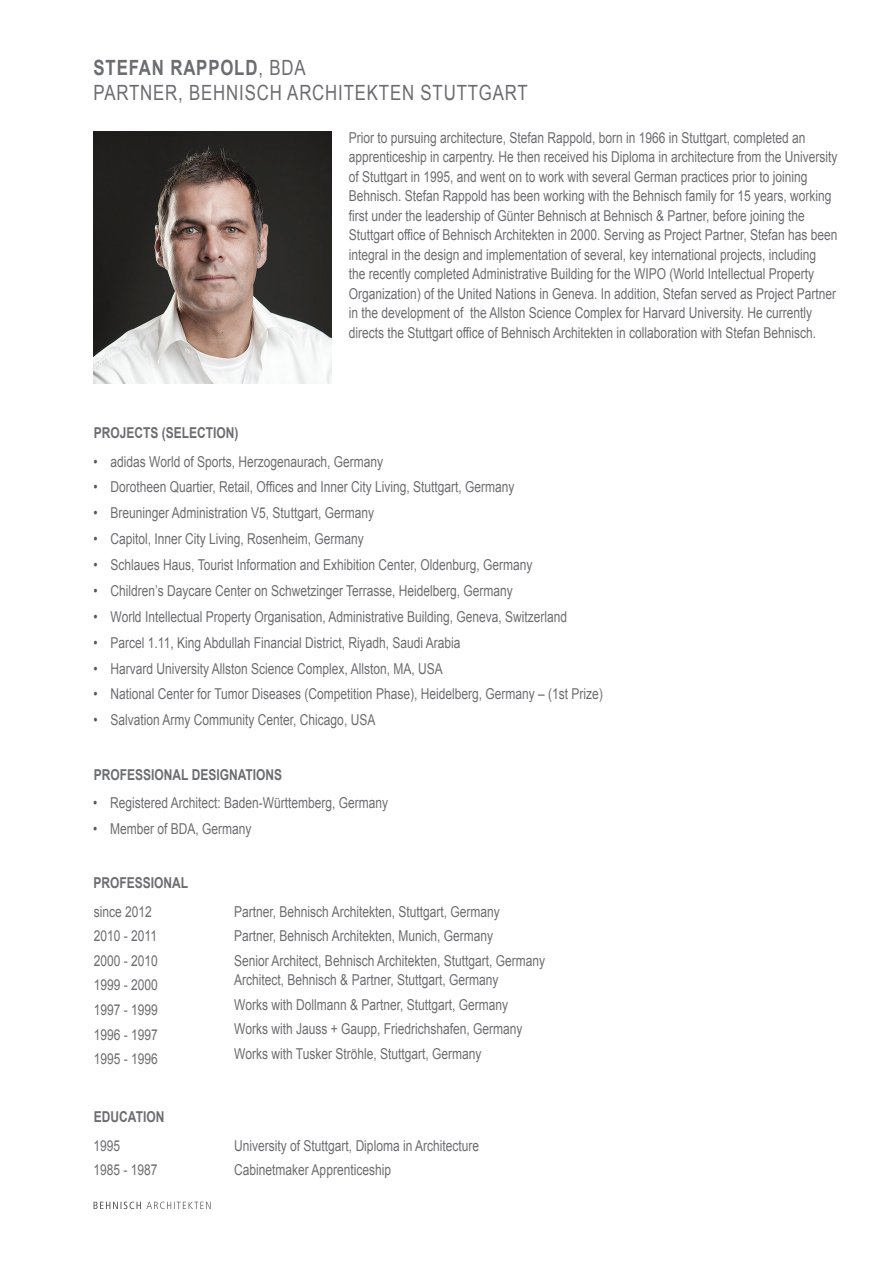
<style>
.page{position:relative;width:893px;height:1263px;background:#fff}
.page>*{position:absolute;margin:0;border:0;box-sizing:border-box;transform-origin:0 0}
.t1{font:21px/25.2px "Arial";letter-spacing:.05em;color:#6c6d70;scale:.8 1}
.t2{font:15px/24.6px "Arial";color:#6c6d70;scale:.8 1}
.t3{font:700 15px "Arial";color:#6c6d70;scale:.8 1}
.s1{font-weight:700}
.s2{color:#57585a}
</style>
<div class="page">
<svg style="left:94px;top:1201px;width:117px;height:8px"></svg>
<img style="left:94px;top:132px;width:237px;height:252px">
<h1 class="t1" style="left:94px;top:55px;width:544px"><span class="s1">STEFAN RAPPOLD</span>, BDA<br>PARTNER, BEHNISCH ARCHITEKTEN STUTTGART</h1>
<p class="t2" style="left:349px;top:128px;width:612px;line-height:19.5px">Prior to pursuing architecture, Stefan Rappold, born in 1966 in Stuttgart, completed an apprenticeship in carpentry. He then received his Diploma in architecture from the University of Stuttgart in 1995, and went on to work with several German practices prior to joining Behnisch. Stefan Rappold has been working with the Behnisch family for 15 years, working first under the leadership of Günter Behnisch at Behnisch &amp; Partner, before joining the Stuttgart office of Behnisch Architekten in 2000. Serving as Project Partner, Stefan has been integral in the design and implementation of several, key international projects, including<br>the recently completed Administrative Building for the WIPO (World Intellectual Property Organization) of the United Nations in Geneva. In addition, Stefan served as Project Partner in the development of the Allston Science Complex for Harvard University. He currently directs the Stuttgart office of Behnisch Architekten in collaboration with Stefan Behnisch.</p>
<p class="t3" style="left:94px;top:422px;width:182px">PROJECTS (SELECTION)</p>
<p class="t2" style="left:94px;top:449px;width:363px"><span class="s2">•</span> adidas World of Sports, Herzogenaurach, Germany</p>
<p class="t2" style="left:94px;top:475px;width:528px"><span class="s2">•</span> Dorotheen Quartier, Retail, Offices and Inner City Living, Stuttgart, Germany</p>
<p class="t2" style="left:94px;top:501px;width:352px"><span class="s2">•</span> Breuninger Administration V5, Stuttgart, Germany</p>
<p class="t2" style="left:94px;top:527px;width:340px"><span class="s2">•</span> Capitol, Inner City Living, Rosenheim, Germany</p>
<p class="t2" style="left:94px;top:553px;width:550px"><span class="s2">•</span> Schlaues Haus, Tourist Information and Exhibition Center, Oldenburg, Germany</p>
<p class="t2" style="left:94px;top:578px;width:526px"><span class="s2">•</span> Children’s Daycare Center on Schwetzinger Terrasse, Heidelberg, Germany</p>
<p class="t2" style="left:94px;top:604px;width:594px"><span class="s2">•</span> World Intellectual Property Organisation, Administrative Building, Geneva, Switzerland</p>
<p class="t2" style="left:94px;top:630px;width:460px"><span class="s2">•</span> Parcel 1.11, King Abdullah Financial District, Riyadh, Saudi Arabia</p>
<p class="t2" style="left:94px;top:656px;width:438px"><span class="s2">•</span> Harvard University Allston Science Complex, Allston, MA, USA</p>
<p class="t2" style="left:94px;top:682px;width:638px"><span class="s2">•</span> National Center for Tumor Diseases (Competition Phase), Heidelberg, Germany – (1st Prize)</p>
<p class="t2" style="left:94px;top:708px;width:354px"><span class="s2">•</span> Salvation Army Community Center, Chicago, USA</p>
<p class="t3" style="left:94px;top:764px;width:237px">PROFESSIONAL DESIGNATIONS</p>
<p class="t2" style="left:93px;top:791px;width:370px"><span class="s2">•</span> Registered Architect: Baden-Württemberg, Germany</p>
<p class="t2" style="left:93px;top:817px;width:199px"><span class="s2">•</span> Member of BDA, Germany</p>
<p class="t3" style="left:94px;top:872px;width:120px">PROFESSIONAL</p>
<p class="t2" style="left:94px;top:899px;width:82px">since 2012<br>2010 - 2011<br>2000 - 2010<br>1999 - 2000<br>1997 - 1999<br>1996 - 1997<br>1995 - 1996</p>
<p class="t3" style="left:94px;top:1106px;width:90px">EDUCATION</p>
<p class="t2" style="left:93px;top:1133px;width:82px">1995<br>1985 - 1987</p>
<p class="t2" style="left:234px;top:899px;width:390px">Partner, Behnisch Architekten, Stuttgart, Germany<br>Partner, Behnisch Architekten, Munich, Germany<br>Senior Architect, Behnisch Architekten, Stuttgart, Germany</p>
<p class="t2" style="left:234px;top:968px;width:362px">Architect, Behnisch &amp; Partner, Stuttgart, Germany Works with Dollmann &amp; Partner, Stuttgart, Germany Works with Jauss + Gaupp, Friedrichshafen, Germany Works with Tusker Ströhle, Stuttgart, Germany</p>
<p class="t2" style="left:234px;top:1133px;width:307px">University of Stuttgart, Diploma in Architecture<br>Cabinetmaker Apprenticeship</p>
</div>
